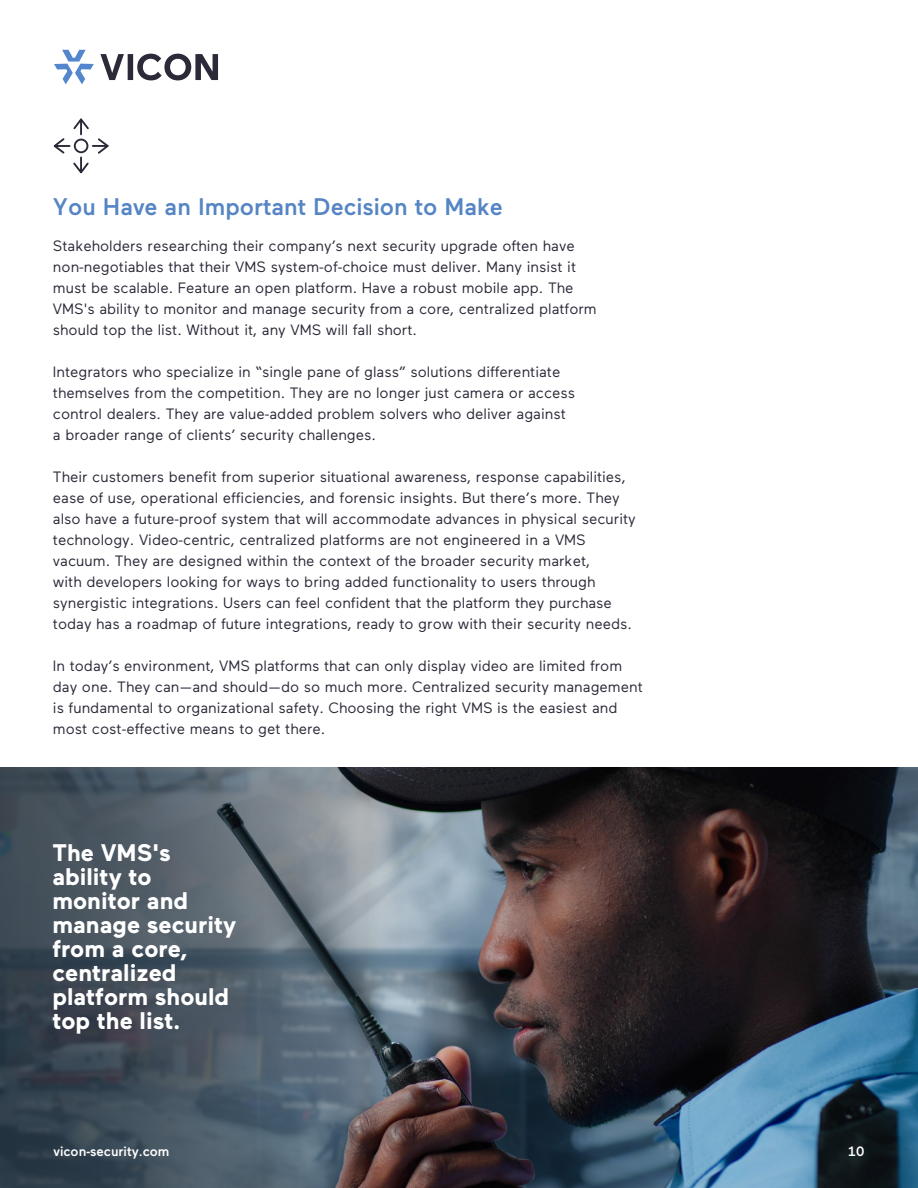
<style>
.page{position:relative;width:918px;height:1188px;background:#fff}
.page>*{position:absolute;margin:0;border:0;box-sizing:border-box;transform-origin:0 0}
.t1{font:700 24px/24px "Maax";color:#fff}
.t2{font:500 24px "Maax";color:#5585c4}
.t3{font:15px/21px "Maax";color:#292837}
.t4{font:500 13.5px "Maax";color:#fff}
</style>
<div class="page">
<img style="left:0;top:768px;width:918px;height:420px">
<svg style="left:54px;top:50px;width:40px;height:34px"></svg>
<svg style="left:100px;top:54px;width:118px;height:26px"></svg>
<svg style="left:53px;top:118px;width:56px;height:56px"></svg>
<p class="t2" style="left:53px;top:191px;width:451px">You Have an Important Decision to Make</p>
<p class="t3" style="left:53px;top:234px;width:545px">Stakeholders researching their company’s next security upgrade often have non-negotiables that their VMS system-of-choice must deliver. Many insist it must be scalable. Feature an open platform. Have a robust mobile app. The VMS's ability to monitor and manage security from a core, centralized platform should top the list. Without it, any VMS will fall short.</p>
<p class="t3" style="left:53px;top:360px;width:524px">Integrators who specialize in “single pane of glass” solutions differentiate themselves from the competition. They are no longer just camera or access control dealers. They are value-added problem solvers who deliver against a broader range of clients’ security challenges.</p>
<p class="t3" style="left:53px;top:465px;width:584px">Their customers benefit from superior situational awareness, response capabilities, ease of use, operational efficiencies, and forensic insights. But there’s more. They also have a future-proof system that will accommodate advances in physical security technology. Video-centric, centralized platforms are not engineered in a VMS vacuum. They are designed within the context of the broader security market,<br>with developers looking for ways to bring added functionality to users through synergistic integrations. Users can feel confident that the platform they purchase today has a roadmap of future integrations, ready to grow with their security needs.</p>
<p class="t3" style="left:53px;top:654px;width:591px">In today’s environment, VMS platforms that can only display video are limited from day one. They can—and should—do so much more. Centralized security management is fundamental to organizational safety. Choosing the right VMS is the easiest and most cost-effective means to get there.</p>
<p class="t1" style="left:52px;top:839px;width:120px">The VMS's ability to</p>
<p class="t1" style="left:52px;top:887px;width:185px">monitor and manage security from a core, centralized platform should top the list.</p>
<p class="t4" style="left:54px;top:1142px;width:118px">vicon-security.com</p>
<p class="t4" style="left:848px;top:1142px;width:18px">10</p>
</div>
